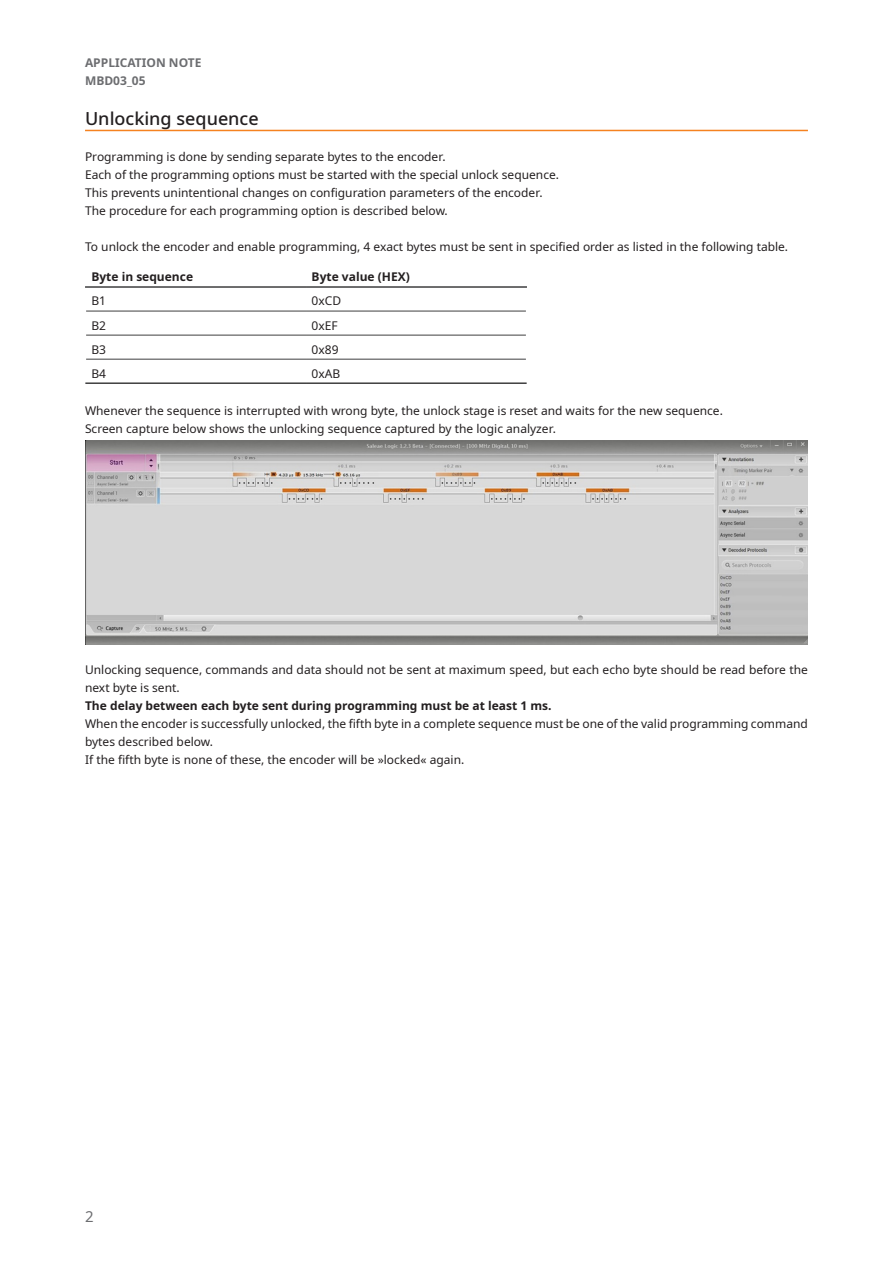
<style>
.page{position:relative;width:893px;height:1263px;background:#fff}
.page>*{position:absolute;margin:0;border:0;box-sizing:border-box;transform-origin:0 0}
.p_H3{font:500 18px "Noto Sans";color:#231f20}
.t1{font:15px "Noto Sans";color:#6c6d70}
.p_body{font:12px/18px "Noto Sans";color:#231f20}
.p_body-bold{font:700 12px "Noto Sans";color:#231f20}
.t2{font:700 12px/18px "Noto Sans";color:#6c6d70}
</style>
<div class="page">
<img style="left:85px;top:441px;width:723px;height:204px">
<hr style="left:85px;top:130px;width:723px;height:1px;background:#f58220">
<hr style="left:86px;top:311px;width:220px;height:1px;background:#3e3e3f">
<hr style="left:306px;top:311px;width:220px;height:1px;background:#3e3e3f">
<hr style="left:86px;top:335px;width:220px;height:1px;background:#3e3e3f">
<hr style="left:306px;top:335px;width:220px;height:1px;background:#3e3e3f">
<hr style="left:86px;top:359px;width:220px;height:1px;background:#3e3e3f">
<hr style="left:306px;top:359px;width:220px;height:1px;background:#3e3e3f">
<hr style="left:85px;top:382px;width:221px;height:2px;background:#3e3e3f">
<hr style="left:306px;top:382px;width:221px;height:2px;background:#3e3e3f">
<hr style="left:85px;top:286px;width:221px;height:2px;background:#3e3e3f">
<hr style="left:306px;top:286px;width:221px;height:2px;background:#3e3e3f">
<p class="t2" style="left:85px;top:54px;width:118px">APPLICATION NOTE<br>MBD03_05</p>
<p class="p_H3" style="left:85px;top:106px;width:175px">Unlocking sequence</p>
<p class="p_body" style="left:85px;top:148px;width:362px">Programming is done by sending separate bytes to the encoder.</p>
<p class="p_body" style="left:85px;top:166px;width:476px">Each of the programming options must be started with the special unlock sequence.</p>
<p class="p_body" style="left:85px;top:184px;width:459px">This prevents unintentional changes on configuration parameters of the encoder.</p>
<p class="p_body" style="left:85px;top:202px;width:364px">The procedure for each programming option is described below.</p>
<p class="p_body" style="left:85px;top:238px;width:705px">To unlock the encoder and enable programming, 4 exact bytes must be sent in specified order as listed in the following table.</p>
<p class="p_body-bold" style="left:91px;top:269px;width:103px">Byte in sequence</p>
<p class="p_body-bold" style="left:312px;top:269px;width:100px">Byte value (HEX)</p>
<p class="p_body" style="left:91px;top:292px;width:16px">B1</p>
<p class="p_body" style="left:312px;top:292px;width:31px">0xCD</p>
<p class="p_body" style="left:91px;top:316px;width:16px">B2</p>
<p class="p_body" style="left:312px;top:316px;width:28px">0xEF</p>
<p class="p_body" style="left:91px;top:340px;width:16px">B3</p>
<p class="p_body" style="left:312px;top:340px;width:28px">0x89</p>
<p class="p_body" style="left:91px;top:364px;width:16px">B4</p>
<p class="p_body" style="left:312px;top:364px;width:30px">0xAB</p>
<p class="p_body" style="left:85px;top:402px;width:639px">Whenever the sequence is interrupted with wrong byte, the unlock stage is reset and waits for the new sequence.</p>
<p class="p_body" style="left:85px;top:420px;width:473px">Screen capture below shows the unlocking sequence captured by the logic analyzer.</p>
<p class="p_body" style="left:85px;top:661px;width:724px">Unlocking sequence, commands and data should not be sent at maximum speed, but each echo byte should be read before the next byte is sent.</p>
<p class="p_body-bold" style="left:85px;top:697px;width:468px">The delay between each byte sent during programming must be at least 1 ms.</p>
<p class="p_body" style="left:85px;top:715px;width:724px">When the encoder is successfully unlocked, the fifth byte in a complete sequence must be one of the valid programming command bytes described below.</p>
<p class="p_body" style="left:85px;top:751px;width:381px">If the fifth byte is none of these, the encoder will be »locked« again.</p>
<p class="t1" style="left:85px;top:1205px;width:10px">2</p>
</div>
